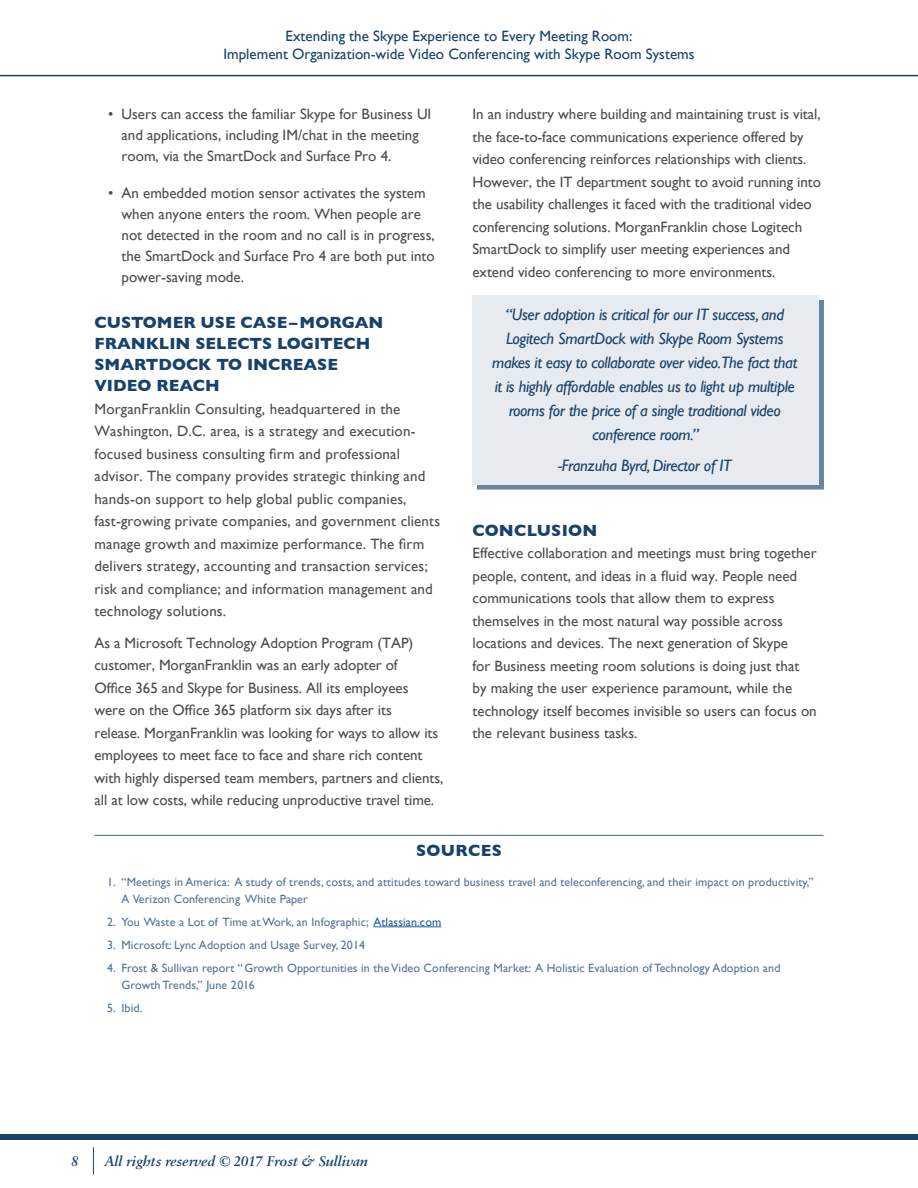
<style>
.page{position:relative;width:918px;height:1188px;background:#fff}
.page>*{position:absolute;margin:0;border:0;box-sizing:border-box;transform-origin:0 0}
.t1{font:italic 16.5px/24px "Gill Sans";letter-spacing:-.02em;color:#18426b;text-align:center}
.HD1{font:700 16.5px/21px "Gill Sans";color:#18426b}
.HD1-2{font:700 16.5px "Gill Sans";letter-spacing:.02em;color:#18426b}
.Text_body{font:15px/22.5px "Gill Sans";color:#4d4d4f}
.t2{font:15px/18px "Gill Sans";color:#18426b;text-align:center}
.t3{font:italic 600 15px "Sabon MT Pro";color:#18426b}
.t4{font:12px/16.5px "Gill Sans";letter-spacing:.01em;color:#517496}
.s1{color:#215e9e}
</style>
<div class="page">
<div style="left:0;top:1134px;width:918px;height:5px;background:#18426b"></div>
<hr style="left:0;top:75px;width:918px;height:1px;background:#18426b">
<svg style="left:93px;top:1147px;width:1px;height:27px"></svg>
<div style="left:477px;top:300px;width:347px;height:190px;background:#69849f"></div>
<div style="left:472px;top:295px;width:347px;height:190px;background:#e7ebef"></div>
<hr style="left:94px;top:835px;width:730px;height:1px;background:#517496">
<hr style="left:373px;top:927px;width:68px;height:1px;background:#215e9e">
<p class="t2" style="left:223px;top:27px;width:473px">Extending the Skype Experience to Every Meeting Room:<br>Implement Organization-wide Video Conferencing with Skype Room Systems</p>
<p class="Text_body" style="left:122px;top:103px;width:311px;line-height:21px;text-indent:-14px">• Users can access the familiar Skype for Business UI and applications, including IM/chat in the meeting room, via the SmartDock and Surface Pro 4.</p>
<p class="Text_body" style="left:122px;top:183px;width:315px;line-height:21px;text-indent:-14px">• An embedded motion sensor activates the system when anyone enters the room. When people are not detected in the room and no call is in progress, the SmartDock and Surface Pro 4 are both put into power-saving mode.</p>
<p class="HD1" style="left:94px;top:312px;width:290px">CUSTOMER USE CASE–MORGAN<br>FRANKLIN SELECTS LOGITECH<br>SMARTDOCK TO INCREASE<br>VIDEO REACH</p>
<p class="Text_body" style="left:94px;top:397px;width:347px">MorganFranklin Consulting, headquartered in the Washington, D.C. area, is a strategy and execution&shy;focused business consulting firm and professional advisor. The company provides strategic thinking and hands-on support to help global public companies, fast-growing private companies, and government clients manage growth and maximize performance. The firm delivers strategy, accounting and transaction services; risk and compliance; and information management and technology solutions.</p>
<p class="Text_body" style="left:94px;top:631px;width:350px">As a Microsoft Technology Adoption Program (TAP) customer, MorganFranklin was an early adopter of<br>Office 365 and Skype for Business. All its employees<br>were on the Office 365 platform six days after its<br>release. MorganFranklin was looking for ways to allow its employees to meet face to face and share rich content with highly dispersed team members, partners and clients, all at low costs, while reducing unproductive travel time.</p>
<p class="Text_body" style="left:472px;top:103px;width:350px">In an industry where building and maintaining trust is vital, the face-to-face communications experience offered by video conferencing reinforces relationships with clients.<br>However, the IT department sought to avoid running into the usability challenges it faced with the traditional video conferencing solutions. MorganFranklin chose Logitech SmartDock to simplify user meeting experiences and extend video conferencing to more environments.</p>
<p class="t1" style="left:492px;top:303px;width:307px">“User adoption is critical for our IT success, and Logitech SmartDock with Skype Room Systems makes it easy to collaborate over video.The fact that it is highly affordable enables us to light up multiple rooms for the price of a single traditional video conference room.”</p>
<p class="t1" style="left:558px;top:454px;width:175px">-Franzuha Byrd, Director of IT</p>
<p class="HD1-2" style="left:472px;top:521px;width:126px">CONCLUSION</p>
<p class="Text_body" style="left:472px;top:542px;width:346px">Effective collaboration and meetings must bring together people, content, and ideas in a fluid way. People need communications tools that allow them to express themselves in the most natural way possible across locations and devices. The next generation of Skype<br>for Business meeting room solutions is doing just that by making the user experience paramount, while the technology itself becomes invisible so users can focus on the relevant business tasks.</p>
<p class="HD1-2" style="left:416px;top:841px;width:87px">SOURCES</p>
<p class="t4" style="left:122px;top:874px;width:694px;text-indent:-14px">1. “Meetings in America: A study of trends, costs, and attitudes toward business travel and teleconferencing, and their impact on productivity,”<br>A Verizon Conferencing White Paper</p>
<p class="t4" style="left:107px;top:914px;width:336px">2. You Waste a Lot of Time at Work, an Infographic; <span class="s1">Atlassian.com</span></p>
<p class="t4" style="left:107px;top:937px;width:260px">3. Microsoft: Lync Adoption and Usage Survey, 2014</p>
<p class="t4" style="left:122px;top:960px;width:660px;text-indent:-14px">4. Frost &amp; Sullivan report “Growth Opportunities in the Video Conferencing Market: A Holistic Evaluation of Technology Adoption and<br>Growth Trends,” June 2016</p>
<p class="t4" style="left:107px;top:1000px;width:37px">5. Ibid.</p>
<p class="t3" style="left:71px;top:1153px;width:9px">8</p>
<p class="t3" style="left:104px;top:1153px;width:265px">All rights reserved © 2017 Frost &amp; Sullivan</p>
</div>
